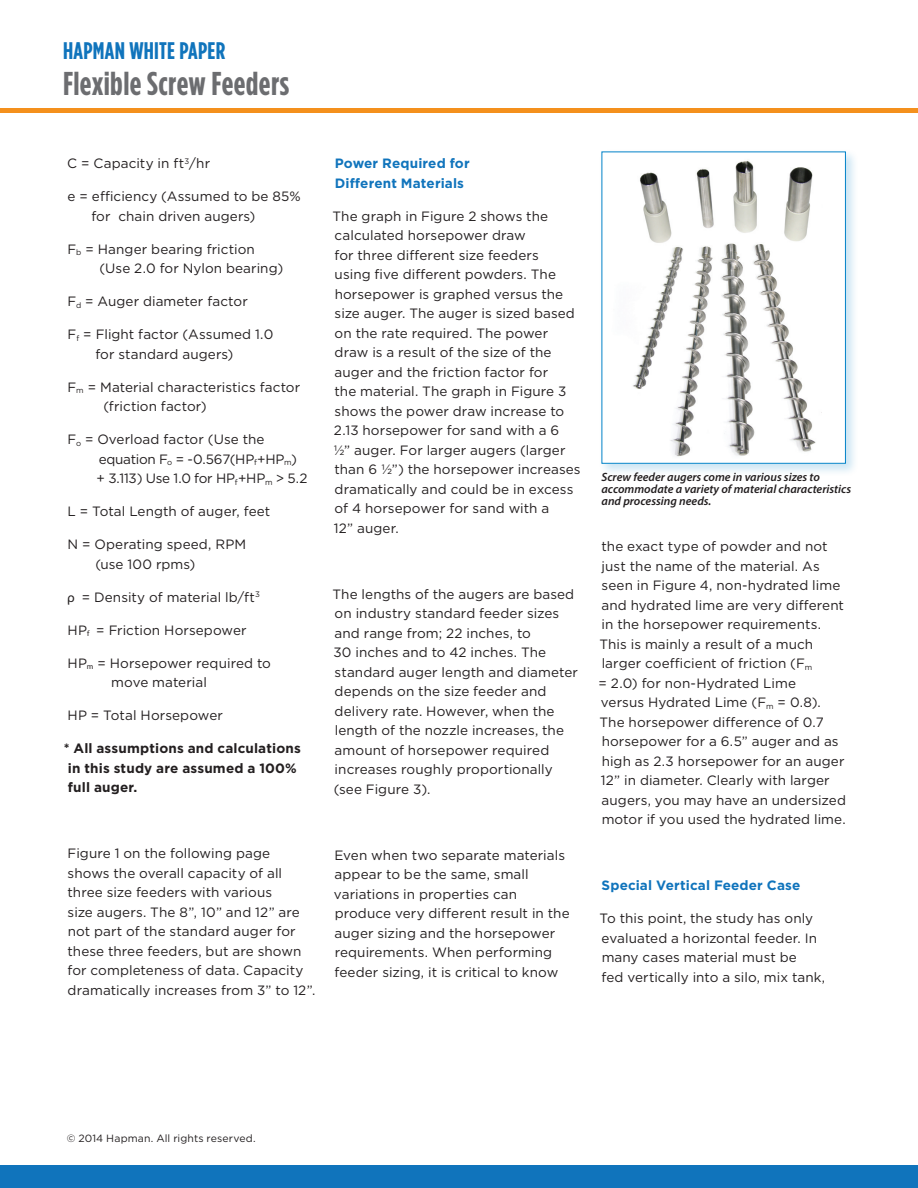
<style>
.page{position:relative;width:918px;height:1188px;background:#fff}
.page>*{position:absolute;margin:0;border:0;box-sizing:border-box;transform-origin:0 0}
.hap-H1{font:700 33px "Gotham Condensed";letter-spacing:.01em;color:#6c6d70}
.hap-eyebrow{font:700 24px "Gotham Condensed";letter-spacing:.01em;color:#1074bc}
.hap-Body_Copy{font:13.5px/19.5px "Gotham";letter-spacing:.005em;color:#231f20}
.hap-Body_Copy-2{font:700 13.5px/19.5px "Gotham";letter-spacing:.01em;color:#231f20}
.hap-Body_Copy-3{font:700 13.5px/19.5px "Gotham";letter-spacing:.01em;color:#1074bc}
.Body_Copy{font:italic 600 12px/12px "Myriad Pro";color:#231f20}
.hap-copyright{font:10.5px "Gotham";letter-spacing:.01em;color:#231f20}
.s1{font-family:"Myriad Pro"}
</style>
<div class="page">
<hr style="left:0;top:108px;width:918px;height:4px;background:#f4901d">
<div style="left:0;top:1166px;width:918px;height:22px;background:#1074bc"></div>
<div style="left:598px;top:148px;width:261px;height:329px;background:#0082c8;opacity:.21"></div>
<img style="left:604px;top:153px;width:240px;height:309px">
<div style="left:602px;top:151px;width:244px;height:313px;border:1px solid #0082c8"></div>
<p class="hap-eyebrow" style="left:63px;top:37px;width:164px">HAPMAN WHITE PAPER</p>
<p class="hap-H1" style="left:63px;top:64px;width:228px">Flexible Screw Feeders</p>
<p class="hap-Body_Copy" style="left:67px;top:153px;width:144px">C = Capacity in ft<sup>3</sup>/hr</p>
<p class="hap-Body_Copy" style="left:91px;top:186px;width:211px;text-indent:-24px">e = efficiency (Assumed to be 85% for chain driven augers)</p>
<p class="hap-Body_Copy" style="left:99px;top:239px;width:185px;text-indent:-32px">F<sub>b</sub> = Hanger bearing friction (Use 2.0 for Nylon bearing)</p>
<p class="hap-Body_Copy" style="left:68px;top:291px;width:182px">F<sub>d</sub> = Auger diameter factor</p>
<p class="hap-Body_Copy" style="left:95px;top:324px;width:179px;text-indent:-28px">F<sub>f</sub> = Flight factor (Assumed 1.0 for standard augers)</p>
<p class="hap-Body_Copy" style="left:103px;top:377px;width:198px;text-indent:-36px">F<sub>m</sub> = Material characteristics factor (friction factor)</p>
<p class="hap-Body_Copy" style="left:97px;top:429px;width:212px;text-indent:-29px">F<sub>o</sub> = Overload factor (Use the equation F<sub>o</sub> = -0.567(HP<sub>f</sub>+HP<sub>m</sub>)<br>+ 3.113) Use 1.0 for HP<sub>f</sub>+HP<sub>m</sub> &gt; 5.2</p>
<p class="hap-Body_Copy" style="left:68px;top:501px;width:204px">L = Total Length of auger, feet</p>
<p class="hap-Body_Copy" style="left:95px;top:534px;width:152px;text-indent:-28px">N = Operating speed, RPM (use 100 rpms)</p>
<p class="hap-Body_Copy" style="left:67px;top:587px;width:194px"><span class="s1">ρ</span> = Density of material lb/ft<sup>3</sup></p>
<p class="hap-Body_Copy" style="left:68px;top:620px;width:181px">HP<sub>f</sub> = Friction Horsepower</p>
<p class="hap-Body_Copy" style="left:111px;top:653px;width:161px;text-indent:-44px">HP<sub>m</sub> = Horsepower required to move material</p>
<p class="hap-Body_Copy" style="left:68px;top:705px;width:157px">HP = Total Horsepower</p>
<p class="hap-Body_Copy-2" style="left:64px;top:739px;width:238px">* All assumptions and calculations in this study are assumed a 100% full auger.</p>
<p class="hap-Body_Copy-3" style="left:335px;top:154px;width:137px">Power Required for<br>Different Materials</p>
<p class="hap-Body_Copy" style="left:332px;top:206px;width:250px">The graph in Figure 2 shows the calculated horsepower draw<br>for three different size feeders<br>using five different powders. The horsepower is graphed versus the size auger. The auger is sized based on the rate required. The power draw is a result of the size of the auger and the friction factor for<br>the material. The graph in Figure 3 shows the power draw increase to<br>2.13 horsepower for sand with a 6<br>½” auger. For larger augers (larger than 6 ½”) the horsepower increases dramatically and could be in excess of 4 horsepower for sand with a<br>12” auger.</p>
<p class="hap-Body_Copy" style="left:332px;top:584px;width:247px">The lengths of the augers are based on industry standard feeder sizes and range from; 22 inches, to<br>30 inches and to 42 inches. The standard auger length and diameter depends on the size feeder and delivery rate. However, when the length of the nozzle increases, the amount of horsepower required increases roughly proportionally (see Figure 3).</p>
<p class="hap-Body_Copy" style="left:67px;top:843px;width:250px">Figure 1 on the following page<br>shows the overall capacity of all three size feeders with various<br>size augers. The 8”, 10” and 12” are not part of the standard auger for these three feeders, but are shown for completeness of data. Capacity dramatically increases from 3” to 12”.</p>
<p class="hap-Body_Copy" style="left:334px;top:845px;width:237px">Even when two separate materials appear to be the same, small variations in properties can produce very different result in the auger sizing and the horsepower requirements. When performing feeder sizing, it is critical to know</p>
<p class="Body_Copy" style="left:602px;top:471px;width:251px">Screw feeder augers come in various sizes to accommodate a variety of material characteristics and processing needs.</p>
<p class="hap-Body_Copy" style="left:599px;top:536px;width:249px">the exact type of powder and not just the name of the material. As seen in Figure 4, non-hydrated lime and hydrated lime are very different in the horsepower requirements.<br>This is mainly a result of a much larger coefficient of friction (F<sub>m<br></sub>= 2.0) for non-Hydrated Lime<br>versus Hydrated Lime (F<sub>m</sub> = 0.8).<br>The horsepower difference of 0.7 horsepower for a 6.5” auger and as high as 2.3 horsepower for an auger 12” in diameter. Clearly with larger augers, you may have an undersized motor if you used the hydrated lime.</p>
<p class="hap-Body_Copy-3" style="left:602px;top:875px;width:200px">Special Vertical Feeder Case</p>
<p class="hap-Body_Copy" style="left:599px;top:908px;width:227px">To this point, the study has only evaluated a horizontal feeder. In many cases material must be<br>fed vertically into a silo, mix tank,</p>
<p class="hap-copyright" style="left:67px;top:1132px;width:190px">© 2014 Hapman. All rights reserved.</p>
</div>
